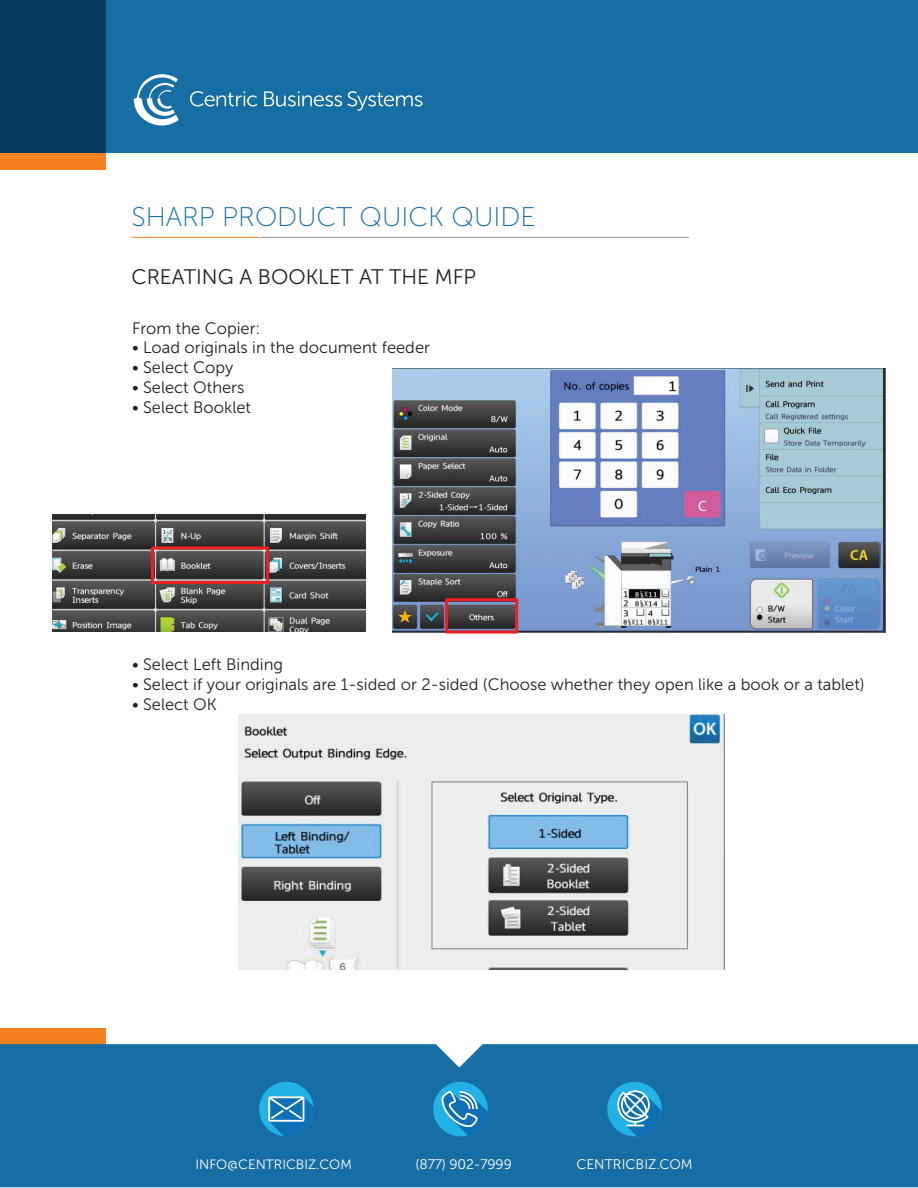
<style>
.page{position:relative;width:918px;height:1188px;background:#fff}
.page>*{position:absolute;margin:0;border:0;box-sizing:border-box;transform-origin:0 0}
.t1{font:27px "Museo Sans 100";color:#176ea4}
.t2{font:21px "Museo Sans 300";color:#231f20}
.t3{font:16.5px "Museo Sans 300";color:#231f20}
.t4{font:13.8px "Museo Sans 300";letter-spacing:-.01em;color:#fff}
.t5{font:13.5px "Museo Sans 300";color:#fff}
</style>
<div class="page">
<div style="left:105px;top:0;width:813px;height:152px;background:#176ea4"></div>
<svg style="left:134px;top:74px;width:45px;height:52px"></svg>
<svg style="left:190px;top:91px;width:67px;height:16px"></svg>
<svg style="left:264px;top:91px;width:78px;height:16px"></svg>
<svg style="left:348px;top:91px;width:75px;height:20px"></svg>
<div style="left:0;top:152px;width:105px;height:17px;background:#f48121"></div>
<div style="left:0;top:0;width:105px;height:152px;background:#073a5c"></div>
<hr style="left:131px;top:237px;width:129px;height:1px;background:#f48121">
<hr style="left:261px;top:237px;width:428px;height:1px;background:#929497">
<div style="left:0;top:1028px;width:105px;height:18px;background:#f48121"></div>
<div style="left:0;top:1044px;width:918px;height:143px;background:#176ea4"></div>
<div style="left:607px;top:1082px;width:55px;height:54px;background:#23b2e7;border-radius:50%"></div>
<svg style="left:617px;top:1090px;width:45px;height:46px"></svg>
<div style="left:259px;top:1082px;width:55px;height:54px;background:#23b2e7;border-radius:50%"></div>
<svg style="left:268px;top:1096px;width:46px;height:40px;background:#3c8ec4"></svg>
<div style="left:433px;top:1082px;width:55px;height:54px;background:#23b2e7;border-radius:50%"></div>
<svg style="left:442px;top:1091px;width:46px;height:44px"></svg>
<img style="left:392px;top:368px;width:493px;height:265px">
<div style="left:445px;top:598px;width:73px;height:36px;border:3px solid #ee1f23"></div>
<img style="left:53px;top:514px;width:313px;height:118px">
<div style="left:151px;top:546px;width:118px;height:38px;border:3px solid #ee1f23"></div>
<img style="left:239px;top:714px;width:486px;height:255px">
<h1 class="t1" style="left:131px;top:202px;width:406px">SHARP PRODUCT QUICK QUIDE</h1>
<p class="t2" style="left:131px;top:265px;width:346px">CREATING A BOOKLET AT THE MFP</p>
<p class="t3" style="left:132px;top:319px;width:130px">From the Copier:</p>
<p class="t3" style="left:132px;top:339px;width:300px">• Load originals in the document feeder</p>
<p class="t3" style="left:132px;top:359px;width:103px">• Select Copy</p>
<p class="t3" style="left:132px;top:378px;width:114px">• Select Others</p>
<p class="t3" style="left:132px;top:398px;width:121px">• Select Booklet</p>
<p class="t3" style="left:132px;top:656px;width:153px">• Select Left Binding</p>
<p class="t3" style="left:132px;top:675px;width:734px">• Select if your originals are 1-sided or 2-sided (Choose whether they open like a book or a tablet)</p>
<p class="t3" style="left:132px;top:695px;width:86px">• Select OK</p>
<p class="t5" style="left:195px;top:1157px;width:158px">INFO@CENTRICBIZ.COM</p>
<p class="t4" style="left:416px;top:1157px;width:98px">(877) 902-7999</p>
<p class="t4" style="left:576px;top:1156px;width:118px">CENTRICBIZ.COM</p>
</div>
